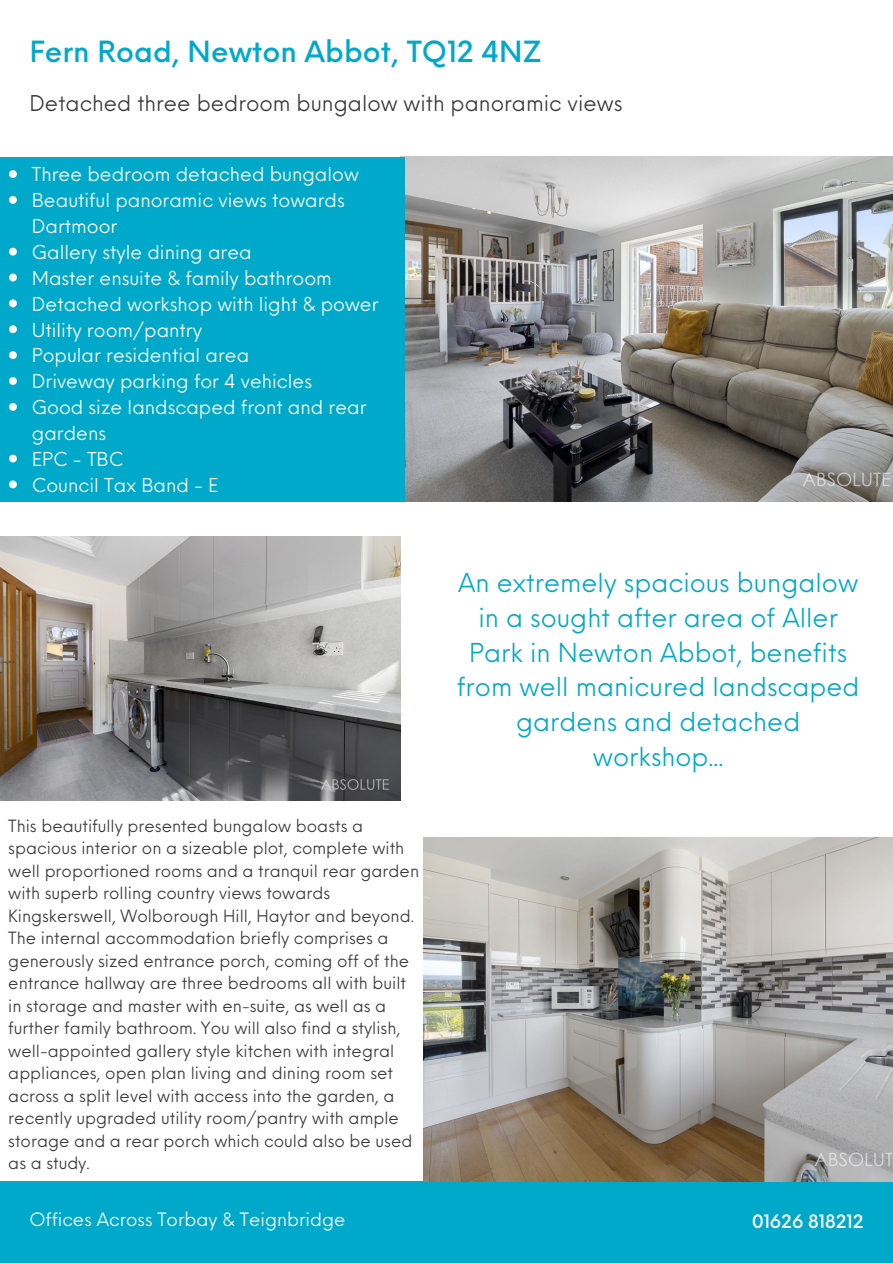
<style>
.page{position:relative;width:893px;height:1264px;background:#fff}
.page>*{position:absolute;margin:0;border:0;box-sizing:border-box;transform-origin:0 0}
.t1{font:500 28.5px "Neue Einstellung";color:#00a9ca}
.t2{font:25.5px/34.8px "Neue Einstellung";color:#00a9ca;text-align:center}
.t3{font:21.3px "Neue Einstellung";color:#383838}
.t4{font:18.75px/25.8px "Neue Einstellung";color:#fff}
.t5{font:18px "Neue Einstellung";color:#fff}
.t6{font:500 18px "Neue Einstellung";color:#fff}
.t7{font:16.5px/22.5px "Neue Einstellung";color:#383838}
</style>
<div class="page">
<img style="left:404px;top:157px;width:488px;height:344px">
<div style="left:0;top:1181px;width:892px;height:81px;background:#00a9ca"></div>
<div style="left:0;top:157px;width:404px;height:344px;background:#00a9ca"></div>
<img style="left:0;top:536px;width:400px;height:264px">
<img style="left:423px;top:837px;width:469px;height:344px">
<svg style="left:9px;top:170px;width:8px;height:8px"></svg>
<svg style="left:9px;top:196px;width:8px;height:8px"></svg>
<svg style="left:9px;top:248px;width:8px;height:7px"></svg>
<svg style="left:9px;top:273px;width:8px;height:8px"></svg>
<svg style="left:9px;top:299px;width:8px;height:8px"></svg>
<svg style="left:9px;top:325px;width:8px;height:8px"></svg>
<svg style="left:9px;top:351px;width:8px;height:8px"></svg>
<svg style="left:9px;top:377px;width:8px;height:8px"></svg>
<svg style="left:9px;top:403px;width:8px;height:8px"></svg>
<svg style="left:9px;top:454px;width:8px;height:8px"></svg>
<svg style="left:9px;top:480px;width:8px;height:8px"></svg>
<p class="t1" style="left:29px;top:26px;width:513px">Fern Road, Newton Abbot, TQ12 4NZ</p>
<p class="t3" style="left:29px;top:84px;width:594px">Detached three bedroom bungalow with panoramic views</p>
<p class="t4" style="left:32px;top:160px;width:328px">Three bedroom detached bungalow</p>
<p class="t4" style="left:32px;top:185px;width:314px">Beautiful panoramic views towards<br>Dartmoor</p>
<p class="t4" style="left:32px;top:237px;width:221px">Gallery style dining area</p>
<p class="t4" style="left:32px;top:263px;width:301px">Master ensuite &amp; family bathroom</p>
<p class="t4" style="left:32px;top:289px;width:348px">Detached workshop with light &amp; power</p>
<p class="t4" style="left:32px;top:315px;width:172px">Utility room/pantry</p>
<p class="t4" style="left:32px;top:341px;width:219px">Popular residential area</p>
<p class="t4" style="left:32px;top:366px;width:282px">Driveway parking for 4 vehicles</p>
<p class="t4" style="left:32px;top:392px;width:336px">Good size landscaped front and rear gardens</p>
<p class="t4" style="left:32px;top:444px;width:93px">EPC - TBC</p>
<p class="t4" style="left:32px;top:470px;width:188px">Council Tax Band - E</p>
<p class="t7" style="left:8px;top:812px;width:412px">This beautifully presented bungalow boasts a spacious interior on a sizeable plot, complete with well proportioned rooms and a tranquil rear garden with superb rolling country views towards Kingskerswell, Wolborough Hill, Haytor and beyond.</p>
<p class="t7" style="left:8px;top:925px;width:405px">The internal accommodation briefly comprises a generously sized entrance porch, coming off of the entrance hallway are three bedrooms all with built in storage and master with en-suite, as well as a further family bathroom. You will also find a stylish, well-appointed gallery style kitchen with integral appliances, open plan living and dining room set across a split level with access into the garden, a recently upgraded utility room/pantry with ample storage and a rear porch which could also be used as a study.</p>
<p class="t2" style="left:457px;top:562px;width:404px">An extremely spacious bungalow in a sought after area of Aller<br>Park in Newton Abbot, benefits from well manicured landscaped gardens and detached workshop...</p>
<p class="t5" style="left:29px;top:1203px;width:317px">Offices Across Torbay &amp; Teignbridge</p>
<p class="t6" style="left:752px;top:1204px;width:113px">01626 818212</p>
</div>
